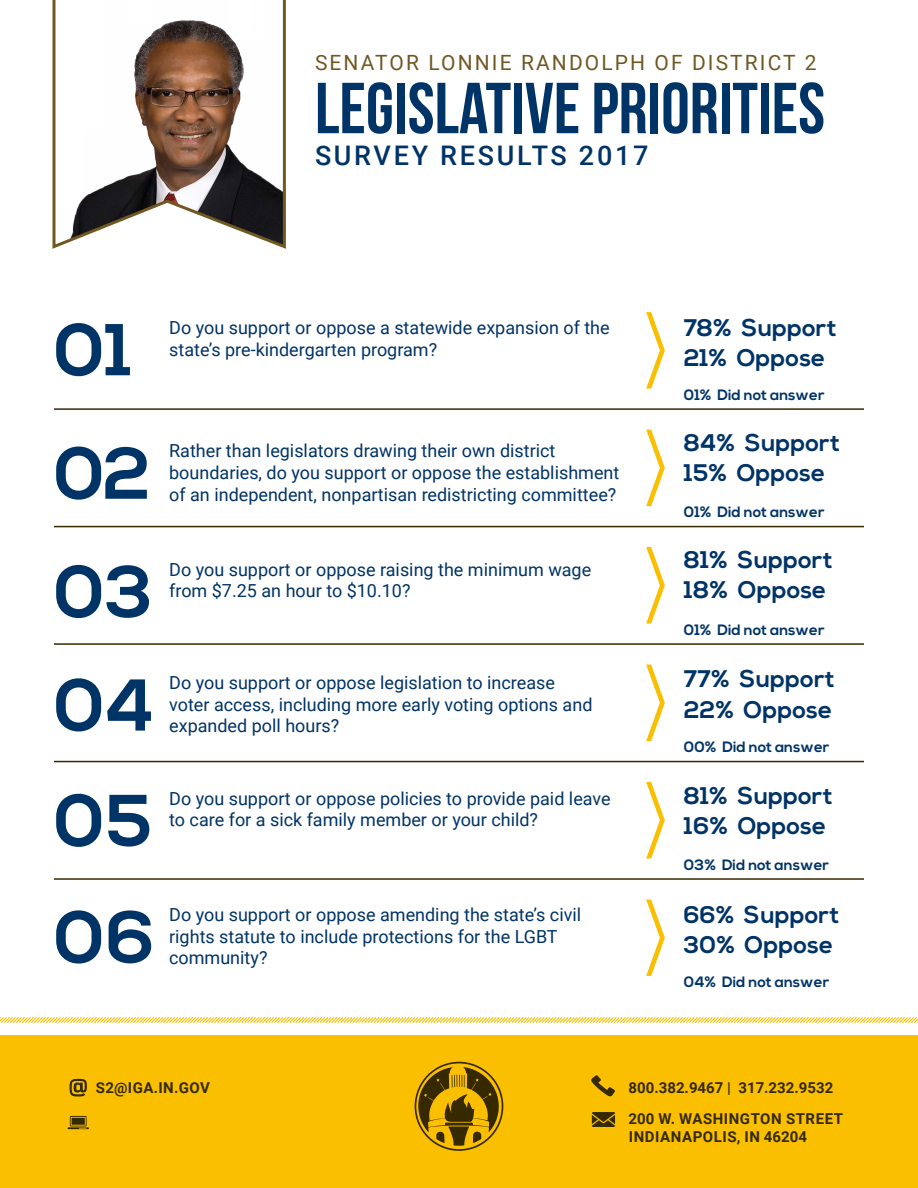
<style>
.page{position:relative;width:918px;height:1188px;background:#fff}
.page>*{position:absolute;margin:0;border:0;box-sizing:border-box;transform-origin:0 0}
.t1{font:700 73.2px/117.4px "Nexa";letter-spacing:.005em;color:#036}
.t2{font:72px "Bebas Neue";color:#036}
.t3{font:500 27px "Roboto";letter-spacing:.1em;color:#036}
.t4{font:700 24px "Nexa";color:#036}
.t5{font:21px "Roboto";letter-spacing:.1em;color:#705823}
.t6{font:18px/21.6px "Roboto";color:#036}
.t7{font:700 15px "Nexa";color:#036}
.t8{font:700 15px/30.9px "Roboto";color:#352900}
.t9{font:700 15px "Roboto";letter-spacing:.035em;color:#352900}
</style>
<div class="page">
<svg style="left:52px;top:0;width:234px;height:249px"></svg>
<svg style="left:646px;top:312px;width:19px;height:77px"></svg>
<svg style="left:646px;top:430px;width:19px;height:76px"></svg>
<svg style="left:646px;top:547px;width:19px;height:77px"></svg>
<svg style="left:646px;top:665px;width:19px;height:76px"></svg>
<svg style="left:646px;top:782px;width:19px;height:77px"></svg>
<svg style="left:646px;top:900px;width:19px;height:76px"></svg>
<div style="left:0;top:1035px;width:918px;height:153px;background:#f9bf00"></div>
<svg style="left:0;top:1017px;width:918px;height:6px;background:#fbe18a"></svg>
<svg style="left:592px;top:1112px;width:23px;height:15px"></svg>
<svg style="left:591px;top:1075px;width:24px;height:22px"></svg>
<svg style="left:70px;top:1079px;width:17px;height:18px"></svg>
<svg style="left:67px;top:1116px;width:22px;height:13px"></svg>
<svg style="left:415px;top:1062px;width:88px;height:89px"></svg>
<hr style="left:54px;top:408px;width:810px;height:2px;background:#352900">
<hr style="left:54px;top:526px;width:810px;height:1px;background:#352900">
<hr style="left:54px;top:643px;width:810px;height:2px;background:#352900">
<hr style="left:54px;top:761px;width:810px;height:1px;background:#352900">
<hr style="left:54px;top:878px;width:810px;height:2px;background:#352900">
<p class="t5" style="left:315px;top:48px;width:503px">SENATOR LONNIE RANDOLPH OF DISTRICT 2</p>
<h2 class="t2" style="left:315px;top:69px;width:512px">LEGISLATIVE PRIORITIES</h2>
<h3 class="t3" style="left:315px;top:136px;width:335px">SURVEY RESULTS 2017</h3>
<h1 class="t1" style="left:54px;top:294px;width:102px">01<br>02<br>03<br>04<br>05<br>06</h1>
<h3 class="t4" style="left:684px;top:314px;width:154px">78% Support</h3>
<p class="t6" style="left:169px;top:316px;width:442px">Do you support or oppose a statewide expansion of the state’s pre-kindergarten program?</p>
<h3 class="t4" style="left:684px;top:344px;width:143px">21% Oppose</h3>
<p class="t7" style="left:684px;top:386px;width:142px">01% Did not answer</p>
<h3 class="t4" style="left:684px;top:429px;width:158px">84% Support</h3>
<p class="t6" style="left:169px;top:440px;width:452px">Rather than legislators drawing their own district boundaries, do you support or oppose the establishment of an independent, nonpartisan redistricting committee?</p>
<h3 class="t4" style="left:684px;top:459px;width:143px">15% Oppose</h3>
<p class="t7" style="left:684px;top:504px;width:142px">01% Did not answer</p>
<h3 class="t4" style="left:684px;top:545px;width:150px">81% Support</h3>
<p class="t6" style="left:169px;top:558px;width:424px">Do you support or oppose raising the minimum wage from $7.25 an hour to $10.10?</p>
<h3 class="t4" style="left:684px;top:575px;width:144px">18% Oppose</h3>
<p class="t7" style="left:684px;top:621px;width:142px">01% Did not answer</p>
<h3 class="t4" style="left:684px;top:665px;width:152px">77% Support</h3>
<p class="t6" style="left:169px;top:671px;width:425px">Do you support or oppose legislation to increase voter access, including more early voting options and expanded poll hours?</p>
<h3 class="t4" style="left:684px;top:695px;width:150px">22% Oppose</h3>
<p class="t7" style="left:684px;top:738px;width:147px">00% Did not answer</p>
<h3 class="t4" style="left:684px;top:782px;width:150px">81% Support</h3>
<p class="t6" style="left:169px;top:787px;width:443px">Do you support or oppose policies to provide paid leave to care for a sick family member or your child?</p>
<h3 class="t4" style="left:684px;top:812px;width:144px">16% Oppose</h3>
<p class="t7" style="left:684px;top:856px;width:147px">03% Did not answer</p>
<h3 class="t4" style="left:684px;top:901px;width:157px">66% Support</h3>
<p class="t6" style="left:169px;top:903px;width:414px">Do you support or oppose amending the state’s civil rights statute to include protections for the LGBT community?</p>
<h3 class="t4" style="left:684px;top:931px;width:151px">30% Oppose</h3>
<p class="t7" style="left:684px;top:973px;width:147px">04% Did not answer</p>
<p class="t9" style="left:96px;top:1077px;width:116px">S2@IGA.IN.GOV</p>
<p class="t8" style="left:629px;top:1071px;width:216px">800.382.9467 | 317.232.9532<br>200 W. WASHINGTON STREET</p>
<p class="t9" style="left:629px;top:1126px;width:180px">INDIANAPOLIS, IN 46204</p>
</div>
